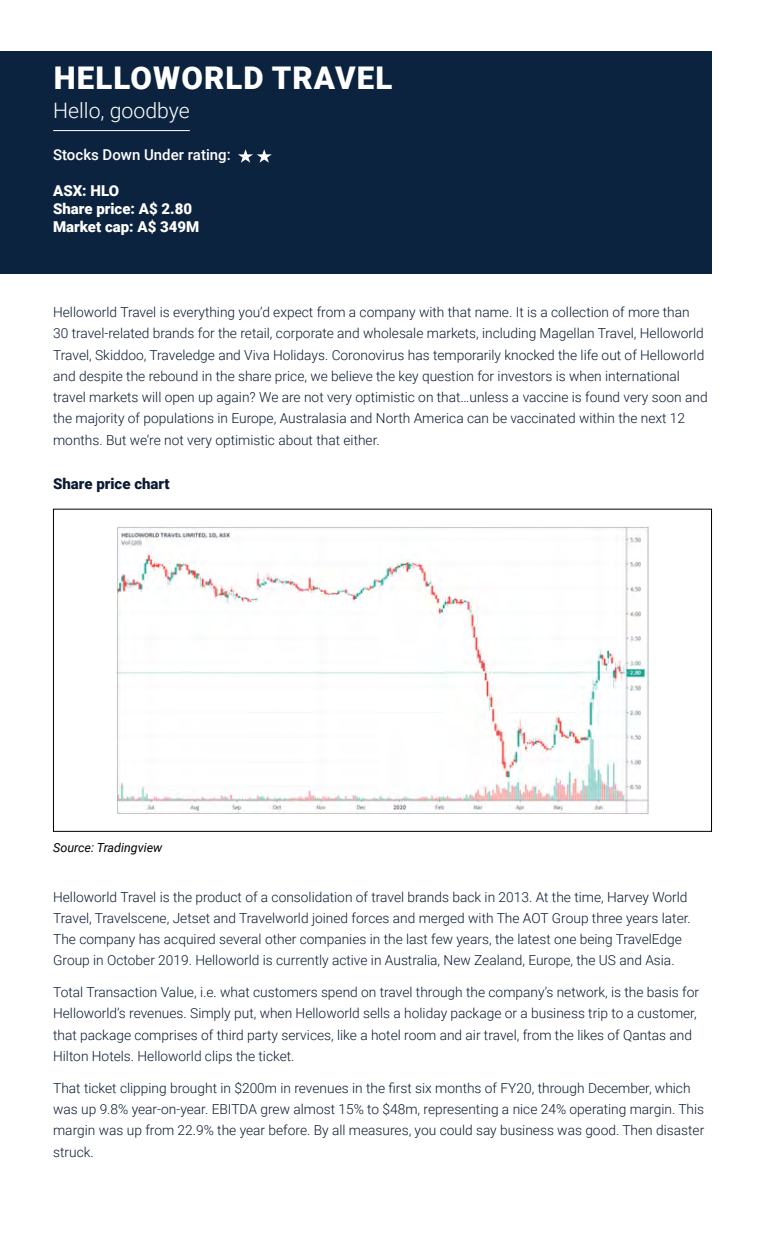
<style>
.page{position:relative;width:765px;height:1260px;background:#fff}
.page>*{position:absolute;margin:0;border:0;box-sizing:border-box;transform-origin:0 0}
.t1{font:900 31.25px "Roboto";letter-spacing:.035em;color:#fff}
.t2{font:300 21.25px "Roboto";color:#fff}
.t3{font:900 15px/18px "Roboto";color:#fff}
.t4{font:500 15px "Roboto";color:#fff}
.t5{font:900 15px "Roboto";color:#0b1b31}
.t6{font:300 13.75px/21.2px "Roboto";color:#0b1b31}
.t7{font:italic 12.5px "Roboto";color:#000}
</style>
<div class="page">
<div style="left:0;top:52px;width:712px;height:222px;background:#0c233f"></div>
<hr style="left:53px;top:130px;width:137px;height:1px;background:#fff">
<svg style="left:238px;top:149px;width:34px;height:14px"></svg>
<img style="left:116px;top:527px;width:534px;height:287px">
<h1 class="t1" style="left:54px;top:56px;width:340px">HELLOWORLD TRAVEL</h1>
<h2 class="t2" style="left:53px;top:96px;width:138px">Hello, goodbye</h2>
<p class="t4" style="left:53px;top:144px;width:179px">Stocks Down Under rating:</p>
<p class="t3" style="left:53px;top:181px;width:148px">ASX: HLO<br>Share price: A$ 2.80<br>Market cap: A$ 349M</p>
<p class="t6" style="left:53px;top:301px;width:656px">Helloworld Travel is everything you’d expect from a company with that name. It is a collection of more than 30 travel-related brands for the retail, corporate and wholesale markets, including Magellan Travel, Helloworld Travel, Skiddoo, Traveledge and Viva Holidays. Coronovirus has temporarily knocked the life out of Helloworld and despite the rebound in the share price, we believe the key question for investors is when international travel markets will open up again? We are not very optimistic on that…unless a vaccine is found very soon and the majority of populations in Europe, Australasia and North America can be vaccinated within the next 12 months. But we’re not very optimistic about that either.</p>
<p class="t5" style="left:53px;top:473px;width:118px">Share price chart</p>
<p class="t7" style="left:53px;top:839px;width:111px">Source: Tradingview</p>
<p class="t6" style="left:53px;top:886px;width:639px">Helloworld Travel is the product of a consolidation of travel brands back in 2013. At the time, Harvey World Travel, Travelscene, Jetset and Travelworld joined forces and merged with The AOT Group three years later.<br>The company has acquired several other companies in the last few years, the latest one being TravelEdge Group in October 2019. Helloworld is currently active in Australia, New Zealand, Europe, the US and Asia.</p>
<p class="t6" style="left:53px;top:981px;width:647px">Total Transaction Value, i.e. what customers spend on travel through the company’s network, is the basis for Helloworld’s revenues. Simply put, when Helloworld sells a holiday package or a business trip to a customer, that package comprises of third party services, like a hotel room and air travel, from the likes of Qantas and Hilton Hotels. Helloworld clips the ticket.</p>
<p class="t6" style="left:53px;top:1077px;width:653px">That ticket clipping brought in $200m in revenues in the first six months of FY20, through December, which was up 9.8% year-on-year. EBITDA grew almost 15% to $48m, representing a nice 24% operating margin. This margin was up from 22.9% the year before. By all measures, you could say business was good. Then disaster struck.</p>
</div>
